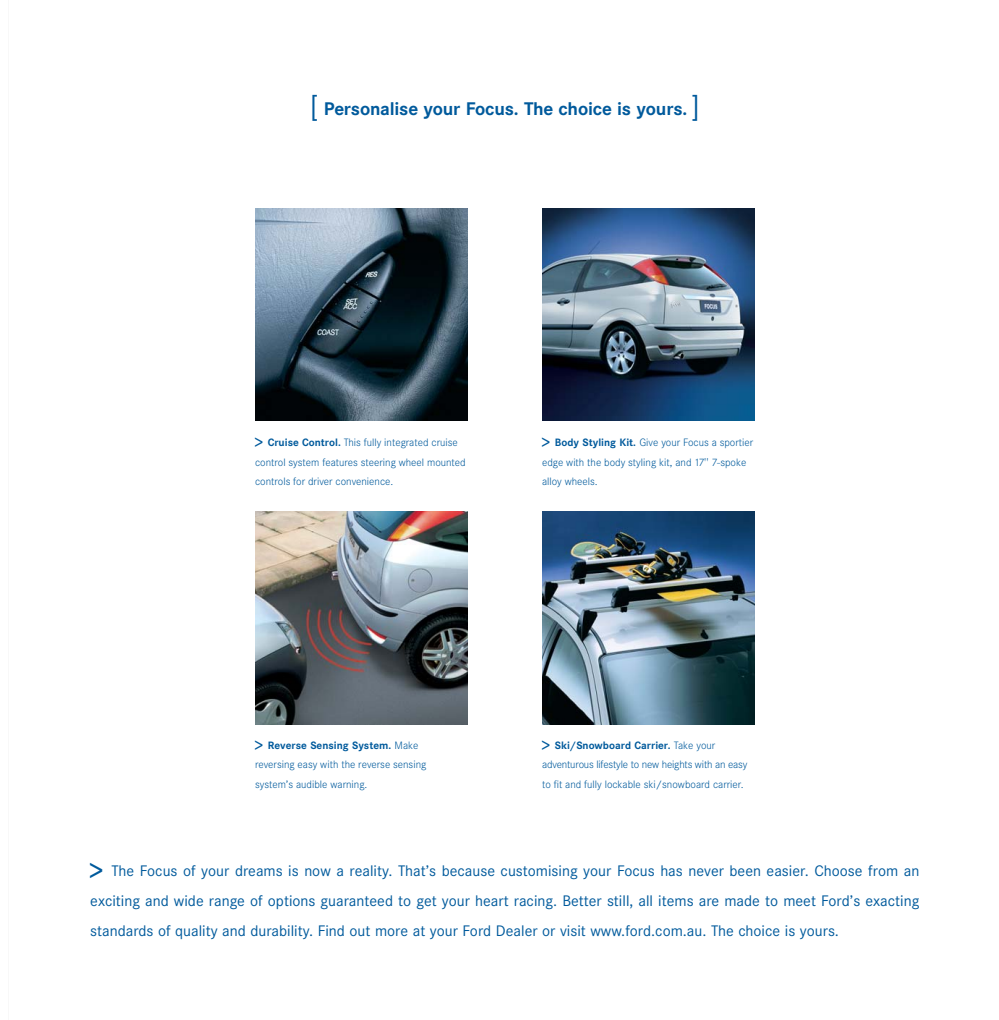
<style>
.page{position:relative;width:999px;height:1020px;background:#fff}
.page>*{position:absolute;margin:0;border:0;box-sizing:border-box;transform-origin:0 0}
.t1{font:700 18px "Corporate SBQ";letter-spacing:-.01em;color:#005a9c}
.t2{font:15px/30px "Corporate SBQ";color:#005a9c;text-align:justify}
.t3{font:300 10.5px/19.5px "Corporate SBQ";color:#005a9c}
.s1{font-weight:400;font-size:28.5px}
.s2{font-weight:700;font-size:16.5px}
.s3{font-weight:700}
.s4{font-weight:700;font-size:27px}
</style>
<div class="page">
<img style="left:542px;top:512px;width:213px;height:212px">
<img style="left:255px;top:208px;width:213px;height:213px">
<img style="left:255px;top:512px;width:213px;height:212px">
<img style="left:542px;top:209px;width:213px;height:212px">
<h1 class="t1" style="left:310px;top:101px;width:392px"><span class="s1">[</span> Personalise your Focus. The choice is yours. <span class="s1">]</span></h1>
<p class="t3" style="left:255px;top:434px;width:212px"><span class="s2">&gt;</span> <span class="s3">Cruise Control.</span> This fully integrated cruise control system features steering wheel mounted controls for driver convenience.</p>
<p class="t3" style="left:542px;top:434px;width:213px"><span class="s2">&gt;</span> <span class="s3">Body Styling Kit.</span> Give your Focus a sportier edge with the body styling kit, and 17'' 7-spoke alloy wheels.</p>
<p class="t3" style="left:255px;top:736px;width:173px"><span class="s2">&gt;</span> <span class="s3">Reverse Sensing System.</span> Make reversing easy with the reverse sensing system’s audible warning.</p>
<p class="t3" style="left:542px;top:736px;width:207px"><span class="s2">&gt;</span> <span class="s3">Ski/Snowboard Carrier.</span> Take your adventurous lifestyle to new heights with an easy to fit and fully lockable ski/snowboard carrier.</p>
<p class="t2" style="left:90px;top:857px;width:831px"><span class="s4">&gt;</span> The Focus of your dreams is now a reality. That’s because customising your Focus has never been easier. Choose from an exciting and wide range of options guaranteed to get your heart racing. Better still, all items are made to meet Ford’s exacting standards of quality and durability. Find out more at your Ford Dealer or visit www.ford.com.au. The choice is yours.</p>
</div>
